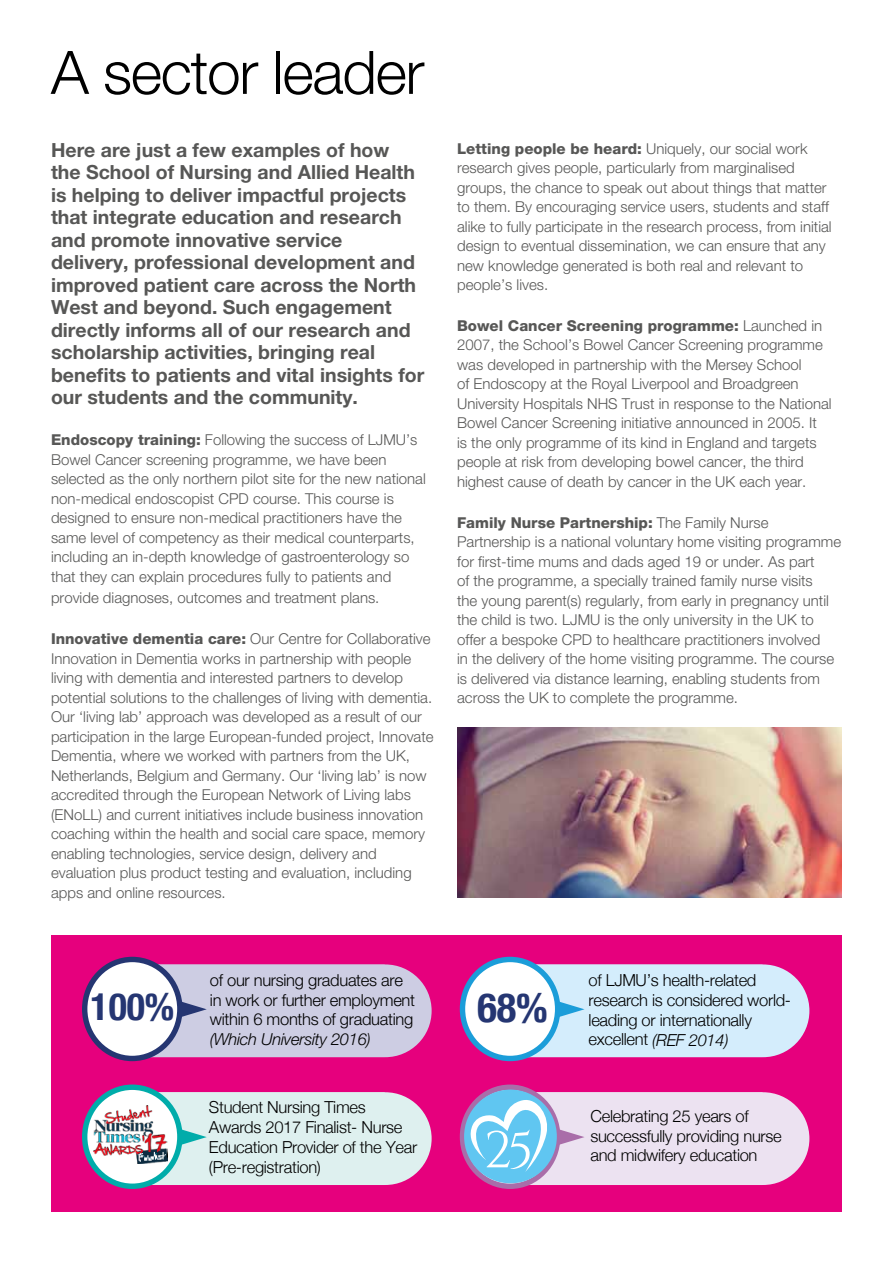
<style>
.page{position:relative;width:893px;height:1263px;background:#fff}
.page>*{position:absolute;margin:0;border:0;box-sizing:border-box;transform-origin:0 0}
.t1{font:300 60px "Helvetica Neue LT Std";letter-spacing:-.02em;color:#000}
.t2{font:700 condensed 40.5px "Helvetica Neue";color:#253672}
.t3{font:700 condensed 37.8px "Helvetica Neue";color:#253672}
.t4{font:700 19.5px/22.5px "Helvetica Neue LT Std";color:#575756}
.t5{font:300 16.5px/19.8px "Helvetica Neue";letter-spacing:-.02em;color:#000}
.t6{font:300 16.5px/19.8px "Helvetica Neue LT Std";letter-spacing:-.02em;color:#000}
.t7{font:italic 300 16.5px "Helvetica Neue LT Std";letter-spacing:-.02em;color:#000}
.t8{font:300 15px/19.5px "Helvetica Neue LT Std";color:#575756}
.s1{font-weight:800}
.s2{font-style:italic}
</style>
<div class="page">
<div style="left:51px;top:935px;width:791px;height:277px;background:#e6007d"></div>
<div style="left:150px;top:964px;width:282px;height:93px;background:#cdcde3"></div>
<div style="left:85px;top:959px;width:95px;height:99px;background:#fff;border-radius:50%"></div>
<div style="left:82px;top:957px;width:101px;height:104px;border:5px solid #253672;border-radius:50%"></div>
<div style="left:150px;top:1092px;width:282px;height:93px;background:#def0ef"></div>
<div style="left:528px;top:964px;width:281px;height:93px;background:#d4edfc"></div>
<div style="left:462px;top:959px;width:96px;height:99px;background:#fff;border-radius:50%"></div>
<div style="left:460px;top:957px;width:100px;height:104px;border:5px solid #1b9dd9;border-radius:50%"></div>
<div style="left:460px;top:1084px;width:100px;height:105px;border:5px solid #a96da9;border-radius:50%"></div>
<svg style="left:85px;top:1087px;width:95px;height:99px;background:#d0efee"></svg>
<div style="left:82px;top:1084px;width:101px;height:105px;border:5px solid #00acaa;border-radius:50%"></div>
<svg style="left:463px;top:1089px;width:346px;height:96px;background:#d3cae6"></svg>
<img style="left:93px;top:1105px;width:75px;height:58px">
<img style="left:457px;top:728px;width:385px;height:170px">
<h1 class="t1" style="left:51px;top:36px;width:375px">A sector leader</h1>
<p class="t4" style="left:51px;top:138px;width:375px">Here are just a few examples of how<br>the School of Nursing and Allied Health is helping to deliver impactful projects that integrate education and research and promote innovative service delivery, professional development and improved patient care across the North West and beyond. Such engagement directly informs all of our research and scholarship activities, bringing real benefits to patients and vital insights for our students and the community.</p>
<p class="t8" style="left:51px;top:430px;width:376px"><span class="s1">Endoscopy training:</span> Following the success of LJMU’s Bowel Cancer screening programme, we have been selected as the only northern pilot site for the new national non-medical endoscopist CPD course. This course is designed to ensure non-medical practitioners have the same level of competency as their medical counterparts, including an in-depth knowledge of gastroenterology so that they can explain procedures fully to patients and</p>
<p class="t8" style="left:51px;top:588px;width:330px">provide diagnoses, outcomes and treatment plans.</p>
<p class="t8" style="left:51px;top:629px;width:384px"><span class="s1">Innovative dementia care:</span> Our Centre for Collaborative Innovation in Dementia works in partnership with people living with dementia and interested partners to develop potential solutions to the challenges of living with dementia.<br>Our ‘living lab’ approach was developed as a result of our participation in the large European-funded project, Innovate Dementia, where we worked with partners from the UK, Netherlands, Belgium and Germany. Our ‘living lab’ is now accredited through the European Network of Living labs (ENoLL) and current initiatives include business innovation coaching within the health and social care space, memory enabling technologies, service design, delivery and evaluation plus product testing and evaluation, including apps and online resources.</p>
<p class="t8" style="left:457px;top:138px;width:376px"><span class="s1">Letting people be heard:</span> Uniquely, our social work research gives people, particularly from marginalised groups, the chance to speak out about things that matter to them. By encouraging service users, students and staff alike to fully participate in the research process, from initial design to eventual dissemination, we can ensure that any new knowledge generated is both real and relevant to people’s lives.</p>
<p class="t8" style="left:457px;top:316px;width:376px"><span class="s1">Bowel Cancer Screening programme:</span> Launched in 2007, the School’s Bowel Cancer Screening programme was developed in partnership with the Mersey School<br>of Endoscopy at the Royal Liverpool and Broadgreen University Hospitals NHS Trust in response to the National Bowel Cancer Screening initiative announced in 2005. It<br>is the only programme of its kind in England and targets people at risk from developing bowel cancer, the third highest cause of death by cancer in the UK each year.</p>
<p class="t8" style="left:457px;top:512px;width:385px"><span class="s1">Family Nurse Partnership:</span> The Family Nurse Partnership is a national voluntary home visiting programme for first-time mums and dads aged 19 or under. As part<br>of the programme, a specially trained family nurse visits<br>the young parent(s) regularly, from early in pregnancy until the child is two. LJMU is the only university in the UK to offer a bespoke CPD to healthcare practitioners involved<br>in the delivery of the home visiting programme. The course is delivered via distance learning, enabling students from across the UK to complete the programme.</p>
<p class="t6" style="left:210px;top:969px;width:207px">of our nursing graduates are in work or further employment within 6 months of graduating</p>
<p class="t7" style="left:210px;top:1029px;width:162px">(Which University 2016)</p>
<h3 class="t3" style="left:91px;top:976px;width:85px">100%</h3>
<h2 class="t2" style="left:477px;top:974px;width:72px">68%</h2>
<p class="t5" style="left:209px;top:1096px;width:210px">Student Nursing Times<br>Awards 2017 Finalist- Nurse<br>Education Provider of the Year (Pre-registration)</p>
<p class="t5" style="left:589px;top:969px;width:204px">of LJMU’s health-related research is considered world&shy;leading or internationally excellent <span class="s2">(REF 2014)</span></p>
<p class="t5" style="left:590px;top:1105px;width:193px">Celebrating 25 years of successfully providing nurse and midwifery education</p>
</div>
